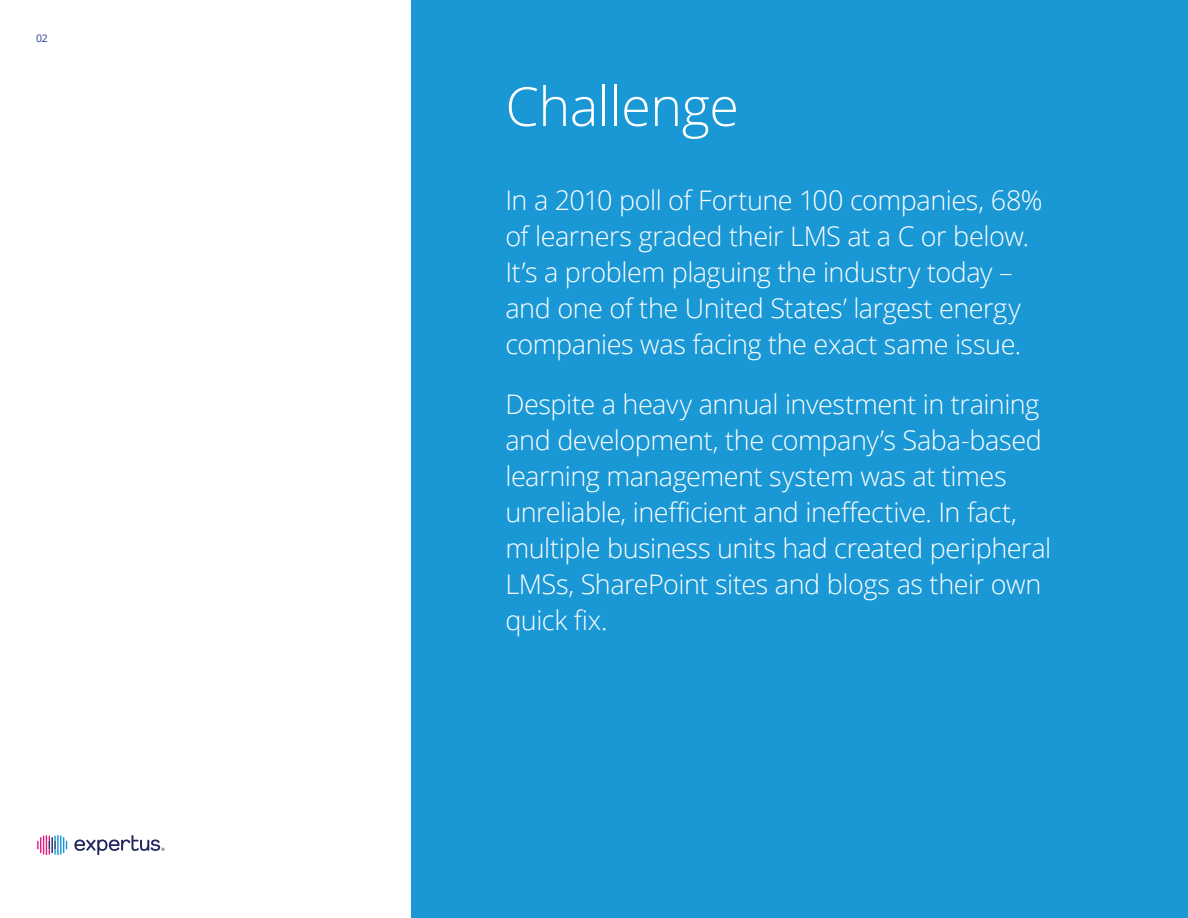
<style>
.page{position:relative;width:1188px;height:918px;background:#fff}
.page>*{position:absolute;margin:0;border:0;box-sizing:border-box;transform-origin:0 0}
.t1{font:300 54px "Open Sans";letter-spacing:-.01em;color:#fff}
.Body{font:300 27px/36px "Open Sans";letter-spacing:-.015em;color:#fff}
.Body-2{font:10.5px "Open Sans";color:#253f8e}
</style>
<div class="page">
<div style="left:412px;top:0;width:776px;height:918px;background:#1a98d6"></div>
<svg style="left:37px;top:835px;width:30px;height:20px"></svg>
<svg style="left:74px;top:835px;width:91px;height:20px"></svg>
<p class="Body-2" style="left:36px;top:31px;width:13px">02</p>
<p class="t1" style="left:505px;top:69px;width:235px">Challenge</p>
<p class="Body" style="left:505px;top:181px;width:539px">In a 2010 poll of Fortune 100 companies, 68% of learners graded their LMS at a C or below.<br>It’s a problem plaguing the industry today – and one of the United States’ largest energy companies was facing the exact same issue.</p>
<p class="Body" style="left:505px;top:385px;width:547px">Despite a heavy annual investment in training and development, the company’s Saba-based learning management system was at times unreliable, inefficient and ineffective. In fact, multiple business units had created peripheral LMSs, SharePoint sites and blogs as their own quick fix.</p>
</div>
